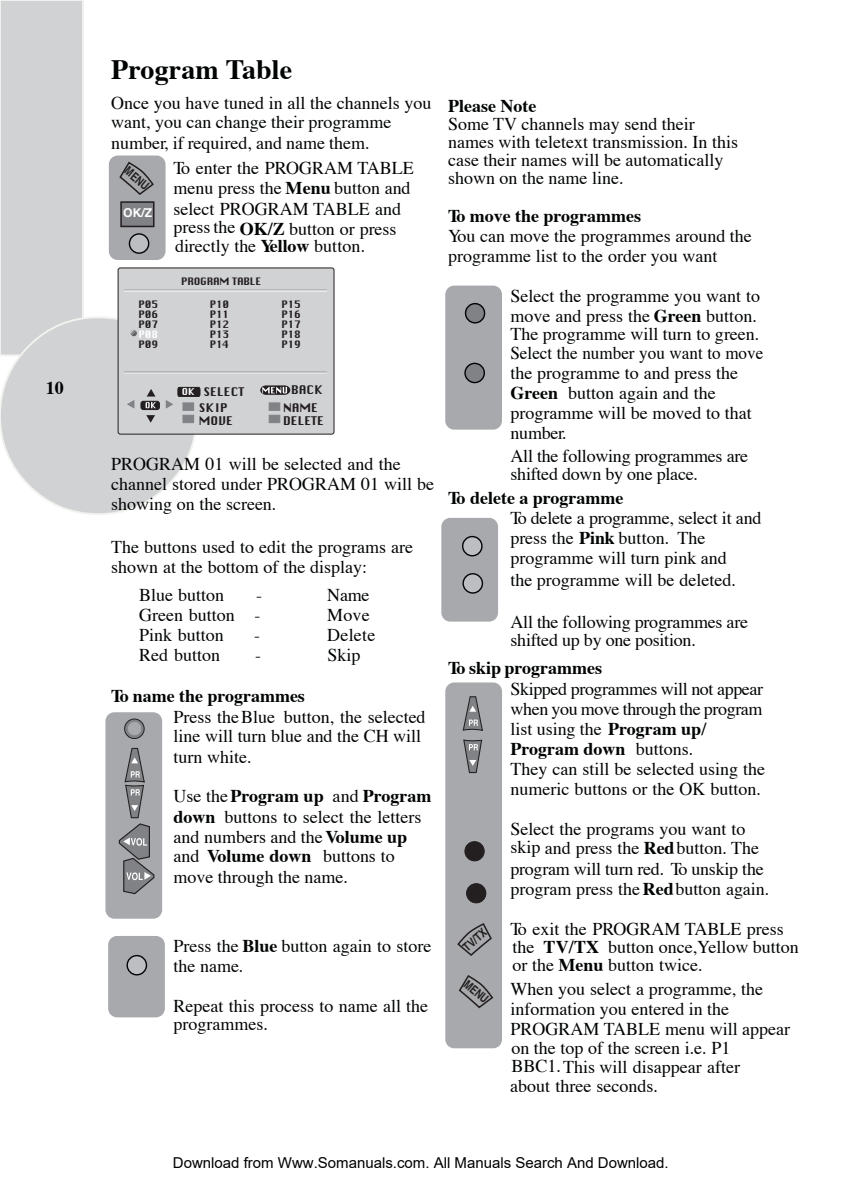
<style>
.page{position:relative;width:842px;height:1191px;background:#fff}
.page>*{position:absolute;margin:0;border:0;box-sizing:border-box;transform-origin:0 0}
.t1{font:700 28px "Times";letter-spacing:.005em;color:#020404}
.t2{font:18px/20px "Times";color:#020404}
.t3{font:18px/20px "Times";color:#020404;scale:.95 1}
.t4{font:700 18px "Times";color:#020404}
.t5{font:15px "Arial";color:#000}
.t6{font:700 12.2px "Helvetica";color:#231f20;scale:.78 1}
.t7{font:700 12.2px "Helvetica";color:#231f20;scale:.8 1}
.t8{font:700 12.2px "Helvetica";color:#fff}
.t9{font:11.6px/12.6px "Chicago TU";color:#231f20}
.t10{font:10px/10px "Chicago TU";letter-spacing:-.03em;color:#231f20;text-align:justify}
.t11{font:10px "Chicago TU";color:#fff}
.s1{font-weight:700}
.s2{font-size:9.4px;color:#fff}
</style>
<div class="page">
<div style="left:0;top:0;width:84px;height:356px;background:#d1d2d4;border:2px solid #f2f2ef"></div>
<div style="left:118px;top:268px;width:216px;height:166px;background:#d1d2d4;border:1px solid #231f20;border-radius:2px"></div>
<svg style="left:0;top:315px;width:201px;height:200px"></svg>
<svg style="left:260px;top:385px;width:31px;height:10px"></svg>
<div style="left:183px;top:403px;width:11px;height:7px;background:#808285"></div>
<div style="left:183px;top:415px;width:11px;height:7px;background:#808285"></div>
<div style="left:269px;top:403px;width:11px;height:7px;background:#808285"></div>
<div style="left:269px;top:415px;width:11px;height:7px;background:#808285"></div>
<svg style="left:124px;top:289px;width:202px;height:3px"></svg>
<svg style="left:124px;top:370px;width:202px;height:4px"></svg>
<svg style="left:108px;top:936px;width:57px;height:82px;background:#a9aaae"></svg>
<div style="left:127px;top:955px;width:19px;height:20px;background:#0e1010;border-radius:50%"></div>
<div style="left:127px;top:955px;width:19px;height:19px;background:#bdbec1;border-radius:50%"></div>
<div style="left:126px;top:955px;width:21px;height:20px;border:1px solid #020404;border-radius:50%"></div>
<div style="left:441px;top:517px;width:57px;height:105px;background:#a8a9ad"></div>
<div style="left:463px;top:536px;width:19px;height:20px;background:#bdbec1;border-radius:50%"></div>
<div style="left:462px;top:536px;width:21px;height:20px;border:1px solid #020404;border-radius:50%"></div>
<div style="left:463px;top:574px;width:19px;height:19px;background:#bdbec1;border-radius:50%"></div>
<div style="left:462px;top:573px;width:21px;height:20px;border:1px solid #020404;border-radius:50%"></div>
<div style="left:445px;top:285px;width:57px;height:145px;background:#a8a9ad"></div>
<div style="left:465px;top:304px;width:20px;height:19px;background:#808285;border-radius:50%"></div>
<div style="left:465px;top:303px;width:20px;height:20px;border:1px solid #020404;border-radius:50%"></div>
<div style="left:465px;top:364px;width:19px;height:19px;background:#050707;border-radius:50%"></div>
<div style="left:465px;top:363px;width:19px;height:19px;background:#808285;border-radius:50%"></div>
<div style="left:464px;top:363px;width:21px;height:20px;border:1px solid #020404;border-radius:50%"></div>
<svg style="left:445px;top:682px;width:57px;height:367px;background:#a1a2a5"></svg>
<svg style="left:105px;top:712px;width:58px;height:207px;background:#a0a1a5"></svg>
<svg style="left:108px;top:155px;width:58px;height:105px;background:#9e9fa2"></svg>
<p class="t4" style="left:46px;top:380px;width:20px">10</p>
<h1 class="t1" style="left:111px;top:58px;width:182px">Program Table</h1>
<p class="t2" style="left:111px;top:94px;width:322px">Once you have tuned in all the channels you want, you can change their programme number, if required, and name them.</p>
<p class="t6" style="left:129px;top:165px;width:37px;rotate:40deg">MENU</p>
<p class="t8" style="left:123px;top:208px;width:31px">OK/Z</p>
<p class="t10" style="left:139px;top:300px;width:21px">P05<br>P06<br>P07</p>
<p class="t11" style="left:139px;top:330px;width:21px">P08</p>
<p class="t10" style="left:139px;top:340px;width:21px">P09</p>
<p class="t2" style="left:174px;top:159px;width:242px">To enter the PROGRAM TABLE menu press the <span class="s1">Menu</span> button and</p>
<p class="t2" style="left:174px;top:200px;width:229px">select PROGRAM TABLE and press the <span class="s1">OK/Z</span> button or press</p>
<p class="t2" style="left:175px;top:238px;width:192px">directly the <span class="s1">Yellow</span> button.</p>
<p class="t10" style="left:181px;top:277px;width:82px">PROGRAM TABLE</p>
<p class="t10" style="left:210px;top:300px;width:21px">P10<br>P11<br>P12<br>P13<br>P14</p>
<p class="t10" style="left:281px;top:300px;width:21px">P15<br>P16<br>P17<br>P18<br>P19</p>
<p class="t9" style="left:182px;top:387px;width:64px"><span class="s2">OK</span> SELECT</p>
<p class="t9" style="left:291px;top:385px;width:34px">BACK</p>
<p class="t9" style="left:199px;top:403px;width:36px">SKIP<br>MOVE</p>
<p class="t9" style="left:283px;top:403px;width:42px">NAME<br>DELETE</p>
<p class="t2" style="left:111px;top:455px;width:324px">PROGRAM 01 will be selected and the channel stored under PROGRAM 01 will be showing on the screen.</p>
<p class="t2" style="left:111px;top:538px;width:303px">The buttons used to edit the programs are shown at the bottom of the display:</p>
<p class="t2" style="left:139px;top:586px;width:86px">Blue button</p>
<p class="t2" style="left:256px;top:586px;width:7px">-</p>
<p class="t2" style="left:327px;top:586px;width:44px">Name</p>
<p class="t2" style="left:139px;top:606px;width:123px">Green button -</p>
<p class="t2" style="left:327px;top:606px;width:44px">Move</p>
<p class="t2" style="left:139px;top:626px;width:86px">Pink button</p>
<p class="t2" style="left:254px;top:626px;width:7px">-</p>
<p class="t2" style="left:327px;top:626px;width:50px">Delete</p>
<p class="t2" style="left:139px;top:646px;width:82px">Red button</p>
<p class="t2" style="left:255px;top:646px;width:7px">-</p>
<p class="t2" style="left:327px;top:646px;width:35px">Skip</p>
<p class="t4" style="left:111px;top:688px;width:195px">To name the programmes</p>
<p class="t2" style="left:174px;top:708px;width:253px">Press theBlue button, the selected line will turn blue and the CH will turn white.</p>
<p class="t2" style="left:174px;top:788px;width:259px">Use the <span class="s1">Program up</span> and <span class="s1">Program down</span> buttons to select the letters and numbers and the<span class="s1">Volume up </span>and <span class="s1">Volume down</span> buttons to move through the name.</p>
<p class="t2" style="left:174px;top:937px;width:259px">Press the <span class="s1">Blue</span> button again to store the name.</p>
<p class="t2" style="left:174px;top:998px;width:256px;line-height:18px">Repeat this process to name all the programmes.</p>
<p class="t4" style="left:448px;top:98px;width:90px">Please Note</p>
<p class="t2" style="left:448px;top:116px;width:291px;line-height:18px">Some TV channels may send their names with teletext transmission. In this case their names will be automatically shown on the name line.</p>
<p class="t4" style="left:448px;top:208px;width:195px">To move the programmes</p>
<p class="t2" style="left:448px;top:228px;width:305px">You can move the programmes around the programme list to the order you want</p>
<p class="t2" style="left:510px;top:287px;width:251px">Select the programme you want to move and press the <span class="s1">Green</span> button.</p>
<p class="t2" style="left:510px;top:325px;width:250px">The programme will turn to green.</p>
<p class="t3" style="left:510px;top:345px;width:268px">Select the number you want to move the programme to and press the<br><span class="s1">Green</span> button again and the programme will be moved to that number.</p>
<p class="t2" style="left:510px;top:449px;width:239px;line-height:18px">All the following programmes are shifted down by one place.</p>
<p class="t4" style="left:448px;top:490px;width:177px">To delete a programme</p>
<p class="t2" style="left:510px;top:510px;width:252px">To delete a programme, select it and press the <span class="s1">Pink</span> button. The programme will turn pink and</p>
<p class="t2" style="left:510px;top:572px;width:227px">the programme will be deleted.</p>
<p class="t2" style="left:510px;top:614px;width:239px;line-height:18px">All the following programmes are shifted up by one position.</p>
<p class="t4" style="left:448px;top:660px;width:155px">To skip programmes</p>
<p class="t2" style="left:510px;top:680px;width:256px">Skipped programmes will not appear when you move through the program list using the <span class="s1">Program up/<br>Program down</span> buttons.<br>They can still be selected using the numeric buttons or the OK button.</p>
<p class="t2" style="left:510px;top:820px;width:250px;line-height:19px">Select the programs you want to skip and press the <span class="s1">Red</span> button. The</p>
<p class="t2" style="left:510px;top:860px;width:260px">program will turn red. To unskip the program press the <span class="s1">Red</span> button again.</p>
<p class="t7" style="left:461px;top:945px;width:36px;rotate:-42deg">TV/TX</p>
<p class="t6" style="left:469px;top:978px;width:37px;rotate:40deg">MENU</p>
<p class="t2" style="left:510px;top:921px;width:290px;line-height:18px">To exit the PROGRAM TABLE press the <span class="s1">TV/TX</span> button once,Yellow button or the <span class="s1">Menu</span> button twice.</p>
<p class="t2" style="left:510px;top:980px;width:281px">When you select a programme, the information you entered in the<br>PROGRAM TABLE menu will appear</p>
<p class="t2" style="left:510px;top:1039px;width:231px;line-height:19px">on the top of the screen i.e. P1<br>BBC1.This will disappear after about three seconds.</p>
<p class="t5" style="left:173px;top:1154px;width:497px">Download from Www.Somanuals.com. All Manuals Search And Download.</p>
</div>
